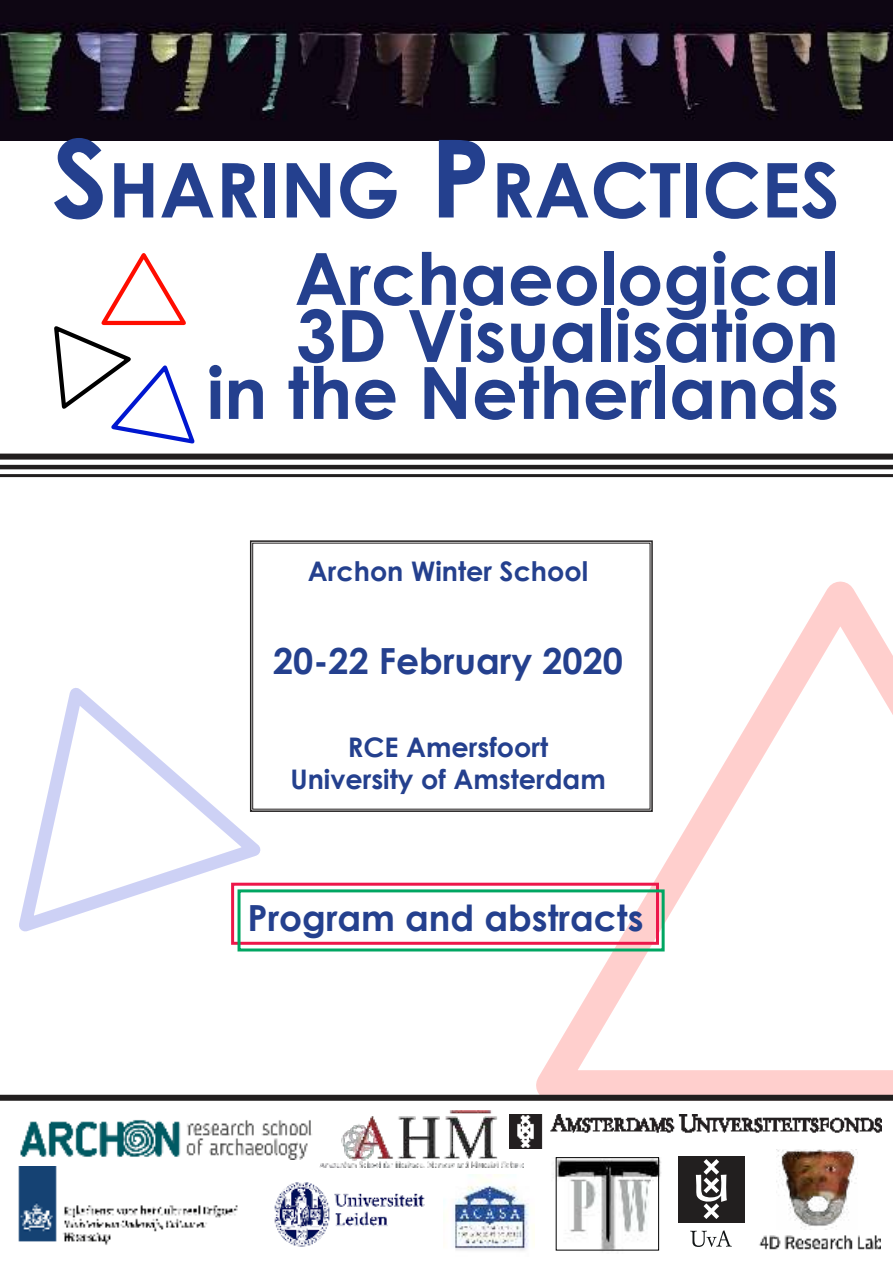
<style>
.page{position:relative;width:893px;height:1263px;background:#fff}
.page>*{position:absolute;margin:0;border:0;box-sizing:border-box;transform-origin:0 0}
.t1{font:700 75.6px "Century Gothic";color:#24408e}
.t2{font:700 72px/57px "Century Gothic";color:#24408e;text-align:right}
.t3{font:700 36px "Century Gothic";color:#24408e}
.t4{font:700 27px/32.4px "Century Gothic";color:#24408e;text-align:center}
.s1{font-size:108px}
</style>
<div class="page">
<svg style="left:498px;top:581px;width:395px;height:546px"></svg>
<svg style="left:19px;top:688px;width:252px;height:253px"></svg>
<img style="left:0;top:0;width:893px;height:141px">
<div style="left:0;top:1095px;width:893px;height:6px;background:#221f1f"></div>
<div style="left:231px;top:883px;width:428px;height:62px;border:3px solid #ed174a"></div>
<img style="left:454px;top:1197px;width:80px;height:54px">
<img style="left:20px;top:1120px;width:292px;height:39px">
<img style="left:274px;top:1182px;width:151px;height:65px">
<div style="left:678px;top:1156px;width:67px;height:66px;background:#221f1f"></div>
<svg style="left:464px;top:1075px;width:311px;height:144px"></svg>
<svg style="left:690px;top:1230px;width:42px;height:17px"></svg>
<img style="left:18px;top:1167px;width:220px;height:78px">
<img style="left:320px;top:1111px;width:204px;height:56px">
<img style="left:776px;top:1149px;width:82px;height:79px">
<img style="left:759px;top:1235px;width:121px;height:15px">
<img style="left:552px;top:1157px;width:110px;height:95px">
<div style="left:556px;top:1157px;width:103px;height:93px;border:1px solid #000"></div>
<div style="left:0;top:454px;width:893px;height:6px;background:#221f1f"></div>
<hr style="left:0;top:465px;width:893px;height:4px;background:#221f1f">
<hr style="left:0;top:474px;width:893px;height:3px;background:#221f1f">
<svg style="left:54px;top:253px;width:141px;height:191px"></svg>
<div style="left:238px;top:889px;width:427px;height:62px;border:3px solid #00a662"></div>
<img style="left:509px;top:1115px;width:372px;height:33px">
<svg style="left:249px;top:540px;width:405px;height:273px"></svg>
<h1 class="t1" style="left:52px;top:147px;width:789px"><span class="s1">S</span>HARING <span class="s1">P</span>RACTICES</h1>
<h2 class="t2" style="left:207px;top:254px;width:634px">Archaeological<br>3D Visualisation<br>in the Netherlands</h2>
<p class="t4" style="left:308px;top:556px;width:282px">Archon Winter School</p>
<h3 class="t3" style="left:273px;top:645px;width:351px">20-22 February 2020</h3>
<p class="t4" style="left:290px;top:733px;width:317px">RCE Amersfoort<br>University of Amsterdam</p>
<h3 class="t3" style="left:247px;top:901px;width:397px">Program and abstracts</h3>
</div>
